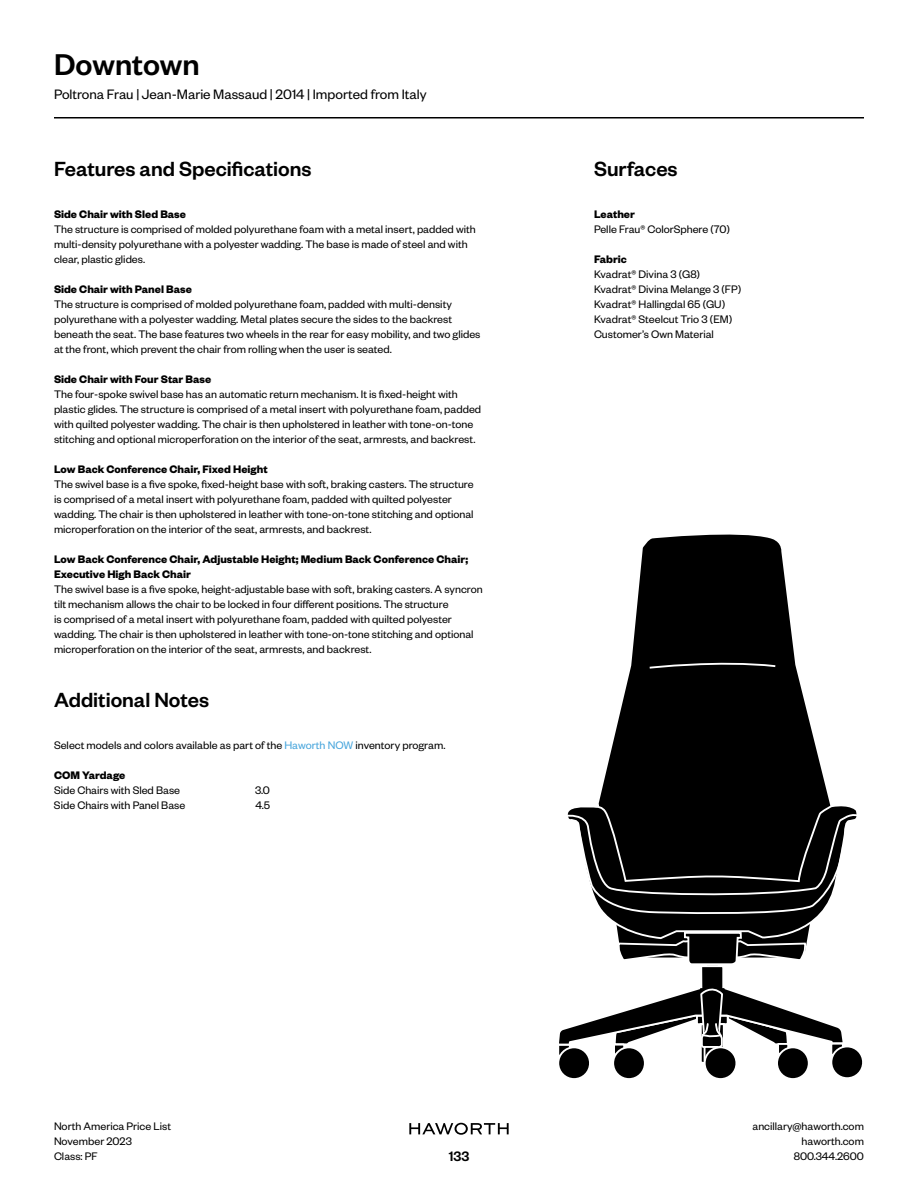
<style>
.page{position:relative;width:918px;height:1188px;background:#fff}
.page>*{position:absolute;margin:0;border:0;box-sizing:border-box;transform-origin:0 0}
.t1{font:500 33px "Founders Grotesk";color:#000}
.t2{font:500 22.5px "Founders Grotesk";color:#000}
.t3{font:15px "Founders Grotesk";color:#000}
.t4{font:500 15px "Founders Grotesk";color:#000}
.t5{font:12px/15px "Founders Grotesk";color:#000}
.t6{font:700 12px/15px "Founders Grotesk";color:#000}
.s1{color:#47a5dc}
</style>
<div class="page">
<hr style="left:54px;top:117px;width:810px;height:1px;background:#000">
<svg style="left:409px;top:1123px;width:100px;height:12px"></svg>
<svg style="left:600px;top:534px;width:229px;height:263px"></svg>
<svg style="left:648px;top:660px;width:129px;height:10px"></svg>
<div style="left:701px;top:966px;width:22px;height:26px;background:#000"></div>
<div style="left:700px;top:965px;width:24px;height:28px;border:2px solid #fff"></div>
<svg style="left:567px;top:797px;width:290px;height:171px"></svg>
<div style="left:830px;top:1046px;width:34px;height:33px;background:#000;border:2px solid #fff;border-radius:50%"></div>
<svg style="left:559px;top:984px;width:286px;height:95px"></svg>
<div style="left:704px;top:1046px;width:33px;height:34px;background:#000;border:2px solid #fff;border-radius:50%"></div>
<h1 class="t1" style="left:54px;top:44px;width:147px">Downtown</h1>
<p class="t3" style="left:54px;top:85px;width:374px">Poltrona Frau | Jean-Marie Massaud | 2014 | Imported from Italy</p>
<h2 class="t2" style="left:54px;top:155px;width:259px">Features and Specifications</h2>
<p class="t6" style="left:54px;top:206px;width:133px">Side Chair with Sled Base</p>
<p class="t5" style="left:54px;top:221px;width:423px">The structure is comprised of molded polyurethane foam with a metal insert, padded with multi-density polyurethane with a polyester wadding. The base is made of steel and with clear, plastic glides.</p>
<p class="t6" style="left:54px;top:281px;width:139px">Side Chair with Panel Base</p>
<p class="t5" style="left:54px;top:296px;width:428px">The structure is comprised of molded polyurethane foam, padded with multi-density polyurethane with a polyester wadding. Metal plates secure the sides to the backrest beneath the seat. The base features two wheels in the rear for easy mobility, and two glides at the front, which prevent the chair from rolling when the user is seated.</p>
<p class="t6" style="left:54px;top:371px;width:159px">Side Chair with Four Star Base</p>
<p class="t5" style="left:54px;top:386px;width:429px">The four-spoke swivel base has an automatic return mechanism. It is fixed-height with plastic glides. The structure is comprised of a metal insert with polyurethane foam, padded with quilted polyester wadding. The chair is then upholstered in leather with tone-on-tone stitching and optional microperforation on the interior of the seat, armrests, and backrest.</p>
<p class="t6" style="left:54px;top:461px;width:215px">Low Back Conference Chair, Fixed Height</p>
<p class="t5" style="left:54px;top:476px;width:421px">The swivel base is a five spoke, fixed-height base with soft, braking casters. The structure is comprised of a metal insert with polyurethane foam, padded with quilted polyester wadding. The chair is then upholstered in leather with tone-on-tone stitching and optional microperforation on the interior of the seat, armrests, and backrest.</p>
<p class="t6" style="left:54px;top:551px;width:416px">Low Back Conference Chair, Adjustable Height; Medium Back Conference Chair;<br>Executive High Back Chair</p>
<p class="t5" style="left:54px;top:581px;width:430px">The swivel base is a five spoke, height-adjustable base with soft, braking casters. A syncron tilt mechanism allows the chair to be locked in four different positions. The structure<br>is comprised of a metal insert with polyurethane foam, padded with quilted polyester wadding. The chair is then upholstered in leather with tone-on-tone stitching and optional microperforation on the interior of the seat, armrests, and backrest.</p>
<h2 class="t2" style="left:54px;top:686px;width:157px">Additional Notes</h2>
<p class="t5" style="left:54px;top:737px;width:392px">Select models and colors available as part of the <span class="s1">Haworth NOW</span> inventory program.</p>
<p class="t6" style="left:54px;top:767px;width:73px">COM Yardage</p>
<p class="t5" style="left:54px;top:782px;width:128px">Side Chairs with Sled Base</p>
<p class="t5" style="left:255px;top:782px;width:16px">3.0</p>
<p class="t5" style="left:54px;top:797px;width:133px">Side Chairs with Panel Base</p>
<p class="t5" style="left:255px;top:797px;width:16px">4.5</p>
<h2 class="t2" style="left:594px;top:155px;width:85px">Surfaces</h2>
<p class="t6" style="left:594px;top:206px;width:42px">Leather</p>
<p class="t5" style="left:594px;top:221px;width:137px">Pelle Frau® ColorSphere (70)</p>
<p class="t6" style="left:594px;top:251px;width:34px">Fabric</p>
<p class="t5" style="left:594px;top:266px;width:149px">Kvadrat® Divina 3 (G8)<br>Kvadrat® Divina Melange 3 (FP)<br>Kvadrat® Hallingdal 65 (GU)<br>Kvadrat® Steelcut Trio 3 (EM)<br>Customer’s Own Material</p>
<p class="t5" style="left:54px;top:1118px;width:119px">North America Price List<br>November 2023<br>Class: PF</p>
<p class="t5" style="left:752px;top:1118px;width:113px;text-align:right">ancillary@haworth.com haworth.com</p>
<p class="t4" style="left:449px;top:1147px;width:22px">133</p>
<p class="t5" style="left:794px;top:1148px;width:72px">800.344.2600</p>
</div>
